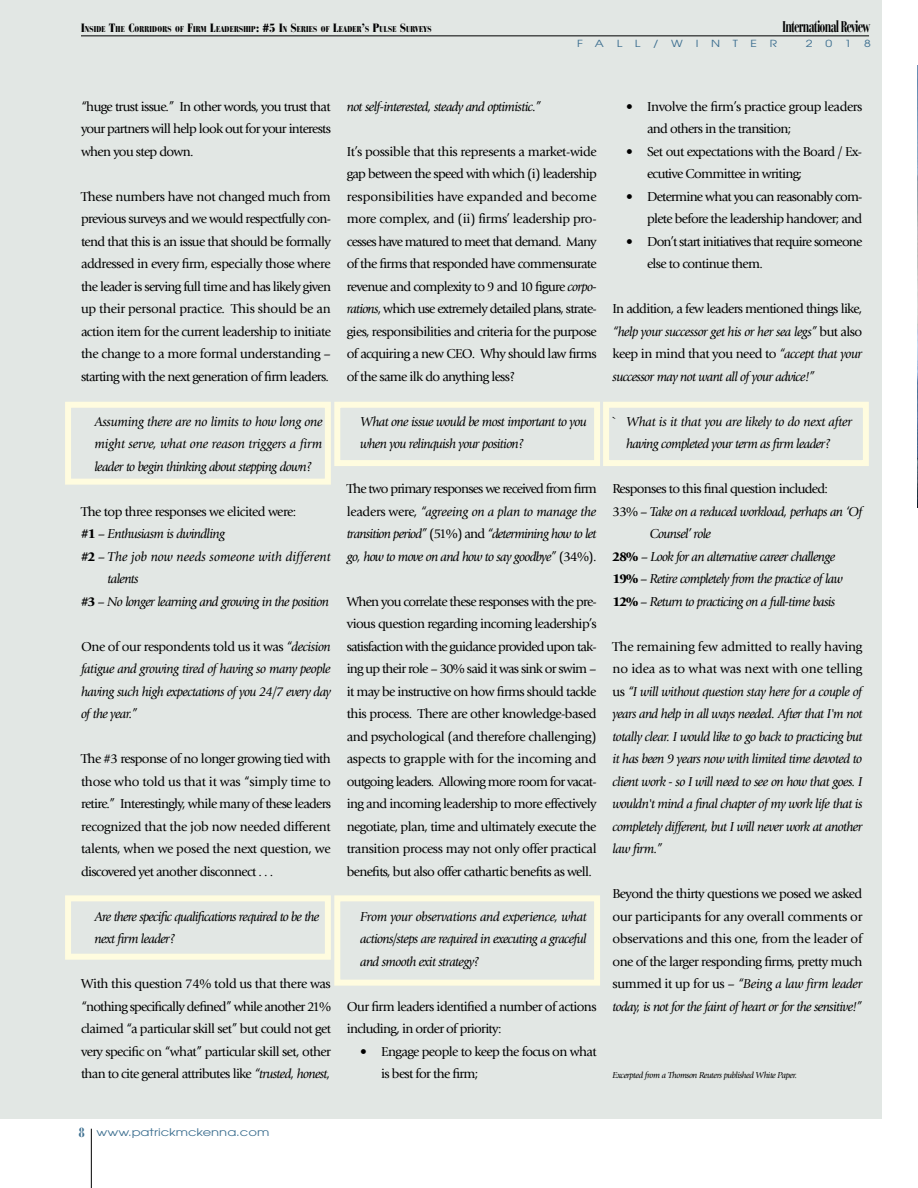
<style>
.page{position:relative;width:918px;height:1188px;background:#fff}
.page>*{position:absolute;margin:0;border:0;box-sizing:border-box;transform-origin:0 0}
.t1{font:700 condensed 16.5px "Bauer Bodoni";letter-spacing:-.065em;color:#000;scale:.75 1}
.t2{font:13.5px/22.5px "Giovanni";letter-spacing:-.05em;color:#000;text-align:justify}
.t3{font:italic 13.5px/22.5px "Giovanni";letter-spacing:-.05em;color:#000;text-align:justify}
.t4{font:13.5px/22.5px "Giovanni";letter-spacing:-.03em;color:#000}
.t5{font:italic 13.5px "Giovanni";color:#000}
.t6{font:10.5px "Avant Garde";color:#3b6e8f;scale:1.25 1}
.t7{font:9.75px "Avant Garde";color:#3b6e8f;scale:1.25 1}
.t8{font:italic 9px "Giovanni";letter-spacing:-.05em;color:#000}
.t9{font:900 condensed 8.4px "Bauer Bodoni";letter-spacing:.03em;color:#000}
.s1{font-size:12px}
.s2{font-size:15.45px}
.s3{font-weight:900;font-style:normal}
.s4{font-style:normal}
.s5{font-style:italic}
.s6{font-family:"Bauer Bodoni";font-weight:700;font-stretch:condensed;font-size:13.5px}
</style>
<div class="page">
<hr style="left:91px;top:1129px;width:1px;height:59px;background:#000">
<img style="left:917px;top:66px;width:1px;height:442px">
<div style="left:0;top:0;width:881px;height:1119px;background:#e2e7e4"></div>
<hr style="left:81px;top:36px;width:788px;height:1px;background:#000">
<div style="left:65px;top:402px;width:266px;height:83px;border:6px solid #fffcdf"></div>
<div style="left:65px;top:895px;width:266px;height:65px;border:6px solid #fffcdf"></div>
<div style="left:334px;top:402px;width:266px;height:64px;border:6px solid #fffcdf"></div>
<div style="left:334px;top:895px;width:266px;height:91px;border:6px solid #fffcdf"></div>
<div style="left:603px;top:402px;width:266px;height:64px;border:6px solid #fffcdf"></div>
<p class="t9" style="left:81px;top:24px;width:352px"><span class="s1">I</span>NSIDE <span class="s1">T</span>HE <span class="s1">C</span>ORRIDORS OF <span class="s1">F</span>IRM <span class="s1">L</span>EADERSHIP<span class="s1">: #5 I</span>N <span class="s1">S</span>ERIES OF <span class="s1">L</span>EADER<span class="s1">’</span>S <span class="s1">P</span>ULSE <span class="s1">S</span>URVEYS</p>
<p class="t1" style="left:783px;top:16px;width:119px"><span class="s2">I</span>nternational <span class="s2">R</span>eview</p>
<p class="t7" style="left:577px;top:37px;width:23px">F A</p>
<p class="t7" style="left:617px;top:37px;width:6px">L</p>
<p class="t7" style="left:635px;top:37px;width:6px">L</p>
<p class="t7" style="left:653px;top:37px;width:6px">/</p>
<p class="t7" style="left:671px;top:37px;width:11px">W</p>
<p class="t7" style="left:696px;top:37px;width:4px">I</p>
<p class="t7" style="left:711px;top:37px;width:9px">N</p>
<p class="t7" style="left:733px;top:37px;width:6px">T</p>
<p class="t7" style="left:751px;top:37px;width:7px">E</p>
<p class="t7" style="left:770px;top:37px;width:7px">R</p>
<p class="t7" style="left:806px;top:37px;width:7px">2</p>
<p class="t7" style="left:825px;top:37px;width:7px">0</p>
<p class="t7" style="left:845px;top:37px;width:7px">1</p>
<p class="t7" style="left:864px;top:37px;width:7px">8</p>
<p class="t2" style="left:81px;top:95px;width:251px">“huge trust issue.” In other words, you trust that your partners will help look out for your interests when you step down.</p>
<p class="t2" style="left:81px;top:185px;width:252px">These numbers have not changed much from previous surveys and we would respectfully con&shy;tend that this is an issue that should be formally addressed in every firm, especially those where the leader is serving full time and has likely given up their personal practice. This should be an action item for the current leadership to initiate the change to a more formal understanding – starting with the next generation of firm leaders.</p>
<p class="t3" style="left:94px;top:410px;width:230px">Assuming there are no limits to how long one might serve, what one reason triggers a firm leader to begin thinking about stepping down?</p>
<p class="t2" style="left:81px;top:500px;width:217px">The top three responses we elicited were:</p>
<p class="t3" style="left:81px;top:523px;width:146px"><span class="s3">#1</span> <span class="s4">–</span> Enthusiasm is dwindling</p>
<p class="t5" style="left:81px;top:549px;width:251px"><span class="s3">#2</span> <span class="s4">–</span> The job now needs someone with different</p>
<p class="t3" style="left:108px;top:568px;width:33px">talents</p>
<p class="t3" style="left:81px;top:590px;width:249px"><span class="s3">#3</span> <span class="s4">–</span> No longer learning and growing in the position</p>
<p class="t3" style="left:81px;top:635px;width:252px"><span class="s4">One of our respondents told us it was</span> “decision fatigue and growing tired of having so many people having such high expectations of you 24/7 every day of the year.”</p>
<p class="t2" style="left:81px;top:748px;width:252px">The #3 response of no longer growing tied with those who told us that it was “simply time to retire.” Interestingly, while many of these leaders recognized that the job now needed different talents, when we posed the next question, we discovered yet another disconnect . . .</p>
<p class="t3" style="left:94px;top:905px;width:226px">Are there specific qualifications required to be the next firm leader?</p>
<p class="t2" style="left:81px;top:973px;width:252px">With this question 74% told us that there was “nothing specifically defined” while another 21% claimed “a particular skill set” but could not get very specific on “what” particular skill set, other than to cite general attributes like <span class="s5">“trusted, honest,</span></p>
<p class="t3" style="left:347px;top:95px;width:196px">not self-interested, steady and optimistic.”</p>
<p class="t2" style="left:347px;top:140px;width:252px">It’s possible that this represents a market-wide gap between the speed with which (i) leadership responsibilities have expanded and become more complex, and (ii) firms’ leadership pro&shy;cesses have matured to meet that demand. Many of the firms that responded have commensurate revenue and complexity to 9 and 10 figure <span class="s5">corpo&shy;rations</span>, which use extremely detailed plans, strate&shy;gies, responsibilities and criteria for the purpose of acquiring a new CEO. Why should law firms of the same ilk do anything less?</p>
<p class="t3" style="left:360px;top:410px;width:228px">What one issue would be most important to you when you relinquish your position?</p>
<p class="t3" style="left:347px;top:478px;width:251px"><span class="s4">The two primary responses we received from firm leaders were,</span> “agreeing on a plan to manage the transition period” <span class="s4">(51%) and</span> “determining how to let go, how to move on and how to say goodbye” <span class="s4">(34%).</span></p>
<p class="t2" style="left:347px;top:590px;width:252px">When you correlate these responses with the pre&shy;vious question regarding incoming leadership’s satisfaction with the guidance provided upon tak&shy;ing up their role – 30% said it was sink or swim – it may be instructive on how firms should tackle this process. There are other knowledge-based and psychological (and therefore challenging) aspects to grapple with for the incoming and outgoing leaders. Allowing more room for vacat&shy;ing and incoming leadership to more effectively negotiate, plan, time and ultimately execute the transition process may not only offer practical benefits, but also offer cathartic benefits as well.</p>
<p class="t3" style="left:360px;top:905px;width:228px">From your observations and experience, what actions/steps are required in executing a graceful and smooth exit strategy?</p>
<p class="t2" style="left:347px;top:995px;width:251px">Our firm leaders identified a number of actions including, in order of priority:</p>
<p class="t2" style="left:381px;top:1040px;width:217px;text-indent:-21px">• Engage people to keep the focus on what is best for the firm;</p>
<p class="t4" style="left:647px;top:95px;width:217px;text-indent:-21px">• Involve the firm’s practice group leaders and others in the transition;</p>
<p class="t2" style="left:647px;top:140px;width:217px;text-indent:-21px">• Set out expectations with the Board / Ex&shy;ecutive Committee in writing;</p>
<p class="t2" style="left:626px;top:185px;width:238px;text-align:right">• Determine what you can reasonably com&shy;plete before the leadership handover; and</p>
<p class="t2" style="left:647px;top:230px;width:217px;text-indent:-21px">• Don’t start initiatives that require someone else to continue them.</p>
<p class="t3" style="left:613px;top:298px;width:251px"><span class="s4">In addition, a few leaders mentioned things like, </span>“help your successor get his or her sea legs” <span class="s4">but also keep in mind that you need to</span> “accept that your successor may not want all of your advice!”</p>
<p class="t3" style="left:613px;top:410px;width:241px;text-align:center"><span class="s4">`</span> What is it that you are likely to do next after having completed your term as firm leader?</p>
<p class="t2" style="left:613px;top:478px;width:217px">Responses to this final question included:</p>
<p class="t3" style="left:613px;top:500px;width:251px"><span class="s4">33% –</span> Take on a reduced workload, perhaps an ‘Of</p>
<p class="t3" style="left:650px;top:523px;width:63px">Counsel’ role</p>
<p class="t3" style="left:613px;top:545px;width:224px"><span class="s3">28%</span> <span class="s4">–</span> Look for an alternative career challenge</p>
<p class="t3" style="left:613px;top:568px;width:232px"><span class="s3">19%</span> <span class="s4">–</span> Retire completely from the practice of law</p>
<p class="t3" style="left:613px;top:590px;width:224px"><span class="s3">12%</span> <span class="s4">–</span> Return to practicing on a full-time basis</p>
<p class="t3" style="left:613px;top:635px;width:252px"><span class="s4">The remaining few admitted to really having no idea as to what was next with one telling us</span> “I will without question stay here for a couple of years and help in all ways needed. After that I'm not totally clear. I would like to go back to practicing but it has been 9 years now with limited time devoted to client work - so I will need to see on how that goes. I wouldn't mind a final chapter of my work life that is completely different, but I will never work at another law firm.”</p>
<p class="t2" style="left:613px;top:883px;width:252px">Beyond the thirty questions we posed we asked our participants for any overall comments or observations and this one, from the leader of one of the larger responding firms, pretty much summed it up for us – <span class="s5">“Being a law firm leader today, is not for the faint of heart or for the sensitive!”</span></p>
<p class="t8" style="left:613px;top:1070px;width:186px">Excerpted from a Thomson Reuters published White Paper.</p>
<p class="t6" style="left:78px;top:1126px;width:154px"><span class="s6">8</span> www.patrickmckenna.com</p>
</div>
